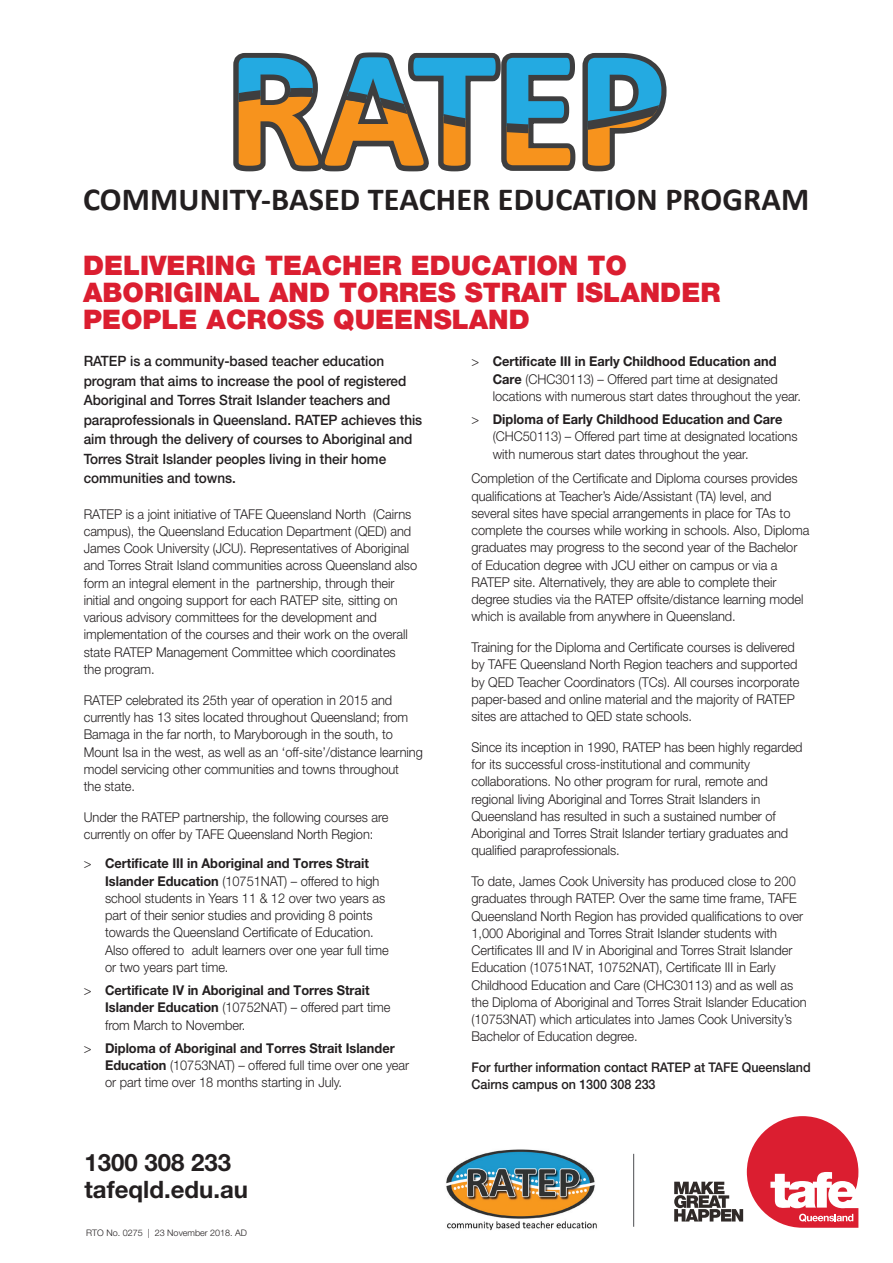
<style>
.page{position:relative;width:893px;height:1263px;background:#fff}
.page>*{position:absolute;margin:0;border:0;box-sizing:border-box;transform-origin:0 0}
.t1{font:700 32.25px "Calibri";letter-spacing:.005em;color:#231f20}
.t2{font:900 27px/27px "Helvetica Neue LT Pro";color:#db1e30}
.t3{font:700 24px/27px "Helvetica Neue LT Pro";color:#231f20}
.t4{font:500 14.25px/19.5px "Helvetica Neue LT Pro";letter-spacing:-.005em;color:#231f20;scale:.95 1}
.t5{font:300 13.5px/17.2px "Helvetica Neue LT Pro";letter-spacing:-.005em;color:#231f20;scale:.95 1}
.t6{font:700 13.5px/17.2px "Helvetica Neue LT Pro";letter-spacing:-.005em;color:#231f20;scale:.95 1}
.t7{font:500 13.35px/17.2px "Helvetica Neue LT Pro";letter-spacing:-.005em;color:#231f20;scale:.94 1}
.t8{font:300 9px "Helvetica Neue LT Pro";color:#231f20}
.s1{font-weight:700}
.s2{font-weight:300}
</style>
<div class="page">
<img style="left:446px;top:1149px;width:151px;height:82px">
<svg style="left:674px;top:1116px;width:184px;height:112px"></svg>
<hr style="left:633px;top:1154px;width:1px;height:73px;background:#6c6d70">
<svg style="left:233px;top:52px;width:434px;height:120px"></svg>
<h1 class="t1" style="left:83px;top:180px;width:728px">COMMUNITY-BASED TEACHER EDUCATION PROGRAM</h1>
<h2 class="t2" style="left:83px;top:252px;width:639px">DELIVERING TEACHER EDUCATION TO<br>ABORIGINAL AND TORRES STRAIT ISLANDER<br>PEOPLE ACROSS QUEENSLAND</h2>
<p class="t4" style="left:84px;top:351px;width:358px">RATEP is a community-based teacher education program that aims to increase the pool of registered Aboriginal and Torres Strait Islander teachers and paraprofessionals in Queensland. RATEP achieves this aim through the delivery of courses to Aboriginal and Torres Strait Islander peoples living in their home communities and towns.</p>
<p class="t5" style="left:84px;top:505px;width:352px">RATEP is a joint initiative of TAFE Queensland North (Cairns campus), the Queensland Education Department (QED) and James Cook University (JCU). Representatives of Aboriginal and Torres Strait Island communities across Queensland also form an integral element in the partnership, through their initial and ongoing support for each RATEP site, sitting on various advisory committees for the development and implementation of the courses and their work on the overall state RATEP Management Committee which coordinates<br>the program.</p>
<p class="t5" style="left:84px;top:691px;width:358px">RATEP celebrated its 25th year of operation in 2015 and currently has 13 sites located throughout Queensland; from Bamaga in the far north, to Maryborough in the south, to Mount Isa in the west, as well as an ‘off-site’/distance learning model servicing other communities and towns throughout<br>the state.</p>
<p class="t5" style="left:84px;top:808px;width:322px">Under the RATEP partnership, the following courses are currently on offer by TAFE Queensland North Region:</p>
<p class="t5" style="left:105px;top:854px;width:300px;text-indent:-21px">&gt; <span class="s1">Certificate III in Aboriginal and Torres Strait Islander Education</span> (10751NAT) – offered to high school students in Years 11 &amp; 12 over two years as part of their senior studies and providing 8 points towards the Queensland Certificate of Education.<br>Also offered to adult learners over one year full time or two years part time.</p>
<p class="t6" style="left:105px;top:981px;width:302px;text-indent:-21px"><span class="s2">&gt;</span> Certificate IV in Aboriginal and Torres Strait<br>Islander Education <span class="s2">(10752NAT) – offered part time from March to November.</span></p>
<p class="t5" style="left:105px;top:1039px;width:322px;text-indent:-21px">&gt; <span class="s1">Diploma of Aboriginal and Torres Strait Islander<br>Education</span> (10753NAT) – offered full time over one year or part time over 18 months starting in July.</p>
<h3 class="t3" style="left:84px;top:1148px;width:165px">1300 308 233 tafeqld.edu.au</h3>
<p class="t8" style="left:86px;top:1227px;width:162px">RTO No. 0275 | 23 November 2018. AD</p>
<p class="t5" style="left:493px;top:353px;width:326px;text-indent:-21px">&gt; <span class="s1">Certificate III in Early Childhood Education and<br>Care</span> (CHC30113) – Offered part time at designated locations with numerous start dates throughout the year.</p>
<p class="t5" style="left:493px;top:410px;width:322px;text-indent:-21px">&gt; <span class="s1">Diploma of Early Childhood Education and Care </span>(CHC50113) – Offered part time at designated locations with numerous start dates throughout the year.</p>
<p class="t5" style="left:471px;top:470px;width:357px">Completion of the Certificate and Diploma courses provides qualifications at Teacher’s Aide/Assistant (TA) level, and several sites have special arrangements in place for TAs to complete the courses while working in schools. Also, Diploma graduates may progress to the second year of the Bachelor of Education degree with JCU either on campus or via a RATEP site. Alternatively, they are able to complete their degree studies via the RATEP offsite/distance learning model which is available from anywhere in Queensland.</p>
<p class="t5" style="left:471px;top:638px;width:347px">Training for the Diploma and Certificate courses is delivered by TAFE Queensland North Region teachers and supported by QED Teacher Coordinators (TCs). All courses incorporate paper-based and online material and the majority of RATEP sites are attached to QED state schools.</p>
<p class="t5" style="left:471px;top:738px;width:350px">Since its inception in 1990, RATEP has been highly regarded for its successful cross-institutional and community collaborations. No other program for rural, remote and regional living Aboriginal and Torres Strait Islanders in Queensland has resulted in such a sustained number of Aboriginal and Torres Strait Islander tertiary graduates and qualified paraprofessionals.</p>
<p class="t5" style="left:471px;top:872px;width:354px">To date, James Cook University has produced close to 200 graduates through RATEP. Over the same time frame, TAFE Queensland North Region has provided qualifications to over 1,000 Aboriginal and Torres Strait Islander students with Certificates III and IV in Aboriginal and Torres Strait Islander Education (10751NAT, 10752NAT), Certificate III in Early Childhood Education and Care (CHC30113) and as well as the Diploma of Aboriginal and Torres Strait Islander Education (10753NAT) which articulates into James Cook University’s Bachelor of Education degree.</p>
<p class="t7" style="left:471px;top:1058px;width:362px">For further information contact RATEP at TAFE Queensland<br>Cairns campus on 1300 308 233</p>
</div>
